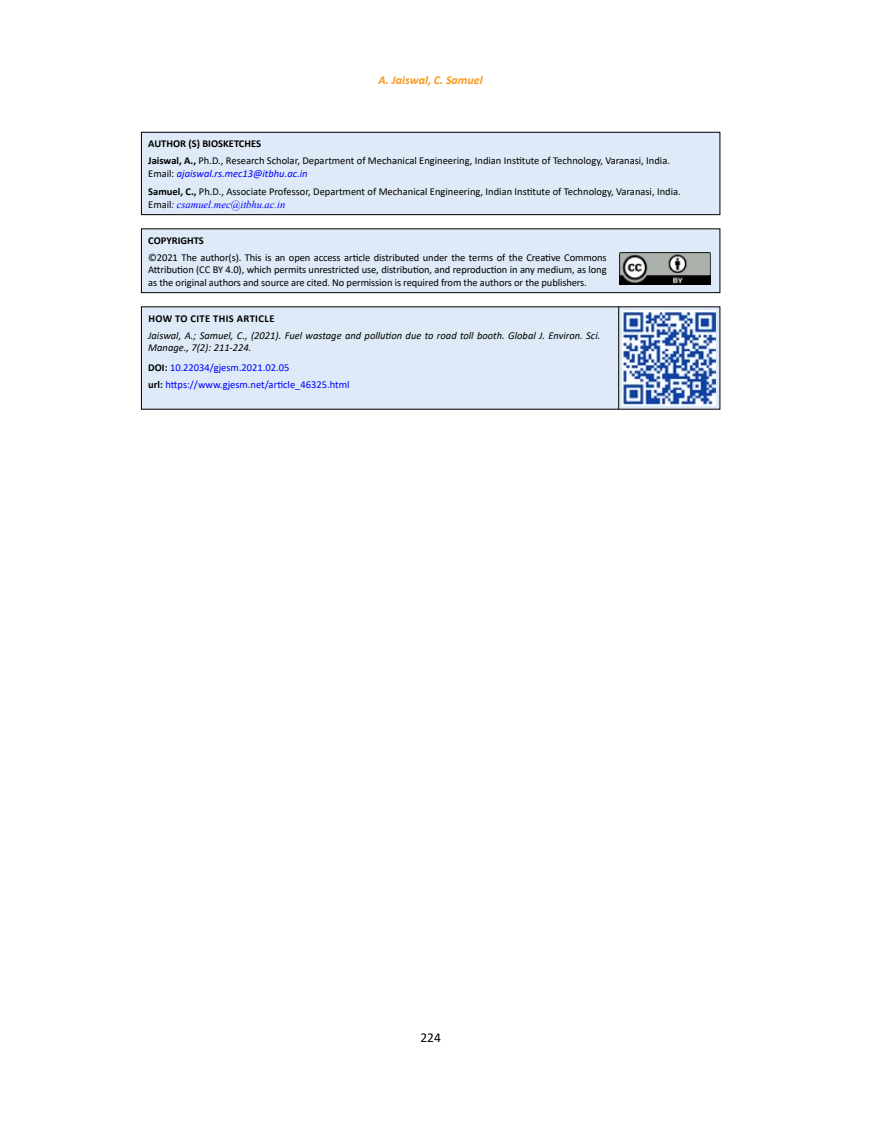
<style>
.page{position:relative;width:872px;height:1127px;background:#fff}
.page>*{position:absolute;margin:0;border:0;box-sizing:border-box;transform-origin:0 0}
.t1{font:13.5px "Calibri";color:#000}
.t2{font:italic 700 12px "Calibri";color:#f8991d}
.t3{font:10.5px/12.6px "Calibri";color:#000}
.t4{font:italic 10.5px/12.6px "Calibri";color:#000}
.t5{font:10.5px/17.1px "Calibri";color:#00f}
.t6{font:italic 10.5px "Times New Roman";color:#00f}
.t7{font:700 10.5px "Calibri";letter-spacing:.035em;color:#000}
.t8{font:700 10.5px "Calibri";color:#000}
.s1{font-weight:700}
.s2{font-style:italic;color:#00f}
.s3{font-family:"Calibri";font-style:normal;color:#000}
.s4{font-family:"Calibri"}
.s5{font-weight:700;color:#000}
</style>
<div class="page">
<div style="left:141px;top:132px;width:579px;height:83px;background:#deeaf7"></div>
<div style="left:141px;top:132px;width:579px;height:83px;border:1px solid #000"></div>
<div style="left:141px;top:307px;width:579px;height:102px;background:#deeaf7"></div>
<hr style="left:618px;top:307px;width:1px;height:102px;background:#000">
<div style="left:141px;top:229px;width:579px;height:64px;background:#deeaf7"></div>
<div style="left:141px;top:228px;width:579px;height:65px;border:1px solid #000"></div>
<img style="left:619px;top:253px;width:91px;height:32px">
<img style="left:622px;top:310px;width:93px;height:96px">
<p class="t2" style="left:378px;top:72px;width:106px">A. Jaiswal, C. Samuel</p>
<p class="t3" style="left:148px;top:135px;width:523px;line-height:17.1px"><span class="s1">AUTHOR (S) BIOSKETCHES<br>Jaiswal, A.,</span> Ph.D., Research Scholar, Department of Mechanical Engineering, Indian Institute of Technology, Varanasi, India.</p>
<p class="t3" style="left:148px;top:164px;width:534px;line-height:18.6px">Email: <span class="s2">ajaiswal.rs.mec13@itbhu.ac.in<br></span><span class="s1">Samuel, C.,</span> Ph.D., Associate Professor, Department of Mechanical Engineering, Indian Institute of Technology, Varanasi, India.</p>
<p class="t6" style="left:148px;top:197px;width:139px"><span class="s3">Email</span><span class="s4">:</span> csamuel.mec@itbhu.ac.in</p>
<p class="t8" style="left:148px;top:233px;width:57px">COPYRIGHTS</p>
<p class="t3" style="left:148px;top:251px;width:460px;text-align:justify">©2021 The author(s). This is an open access article distributed under the terms of the Creative Commons Attribution (CC BY 4.0), which permits unrestricted use, distribution, and reproduction in any medium, as long as the original authors and source are cited. No permission is required from the authors or the publishers.</p>
<p class="t7" style="left:148px;top:311px;width:127px">HOW TO CITE THIS ARTICLE</p>
<p class="t4" style="left:148px;top:328px;width:453px">Jaiswal, A.; Samuel, C., (2021). Fuel wastage and pollution due to road toll booth. Global J. Environ. Sci.<br>Manage., 7(2): 211-224.</p>
<p class="t5" style="left:148px;top:359px;width:203px"><span class="s5">DOI:</span> 10.22034/gjesm.2021.02.05<br><span class="s5">url:</span> https://www.gjesm.net/article_46325.html</p>
<p class="t1" style="left:420px;top:1028px;width:22px">224</p>
</div>
